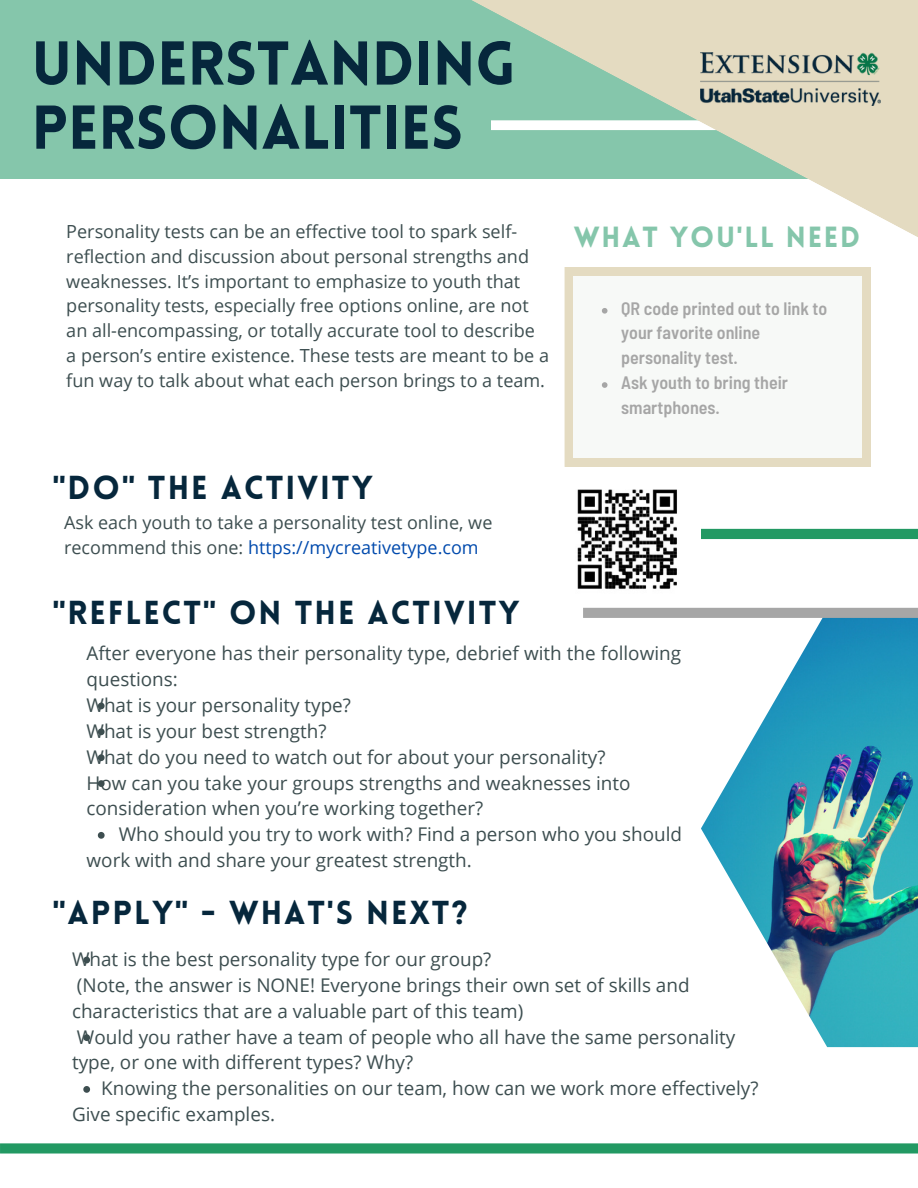
<style>
.page{position:relative;width:918px;height:1188px;background:#fff}
.page>*{position:absolute;margin:0;border:0;box-sizing:border-box;transform-origin:0 0}
.t1{font:900 60.45px/64.2px "Lovelo";color:#06273c}
.t2{font:900 32.55px "Lovelo";letter-spacing:.06em;color:#06273c}
.t3{font:900 28.5px "Lovelo";letter-spacing:.06em;color:#85c6ab}
.t4{font:18.9px/25.8px "Open Sans";color:#3d4e50}
.t5{font:18px/24.8px "Open Sans";color:#3d4e50}
.t6{font:600 semi-condensed 18px/24.8px "Barlow";color:#a6a6a6}
.s1{color:#004aad}
</style>
<div class="page">
<div style="left:0;top:0;width:918px;height:179px;background:#85c6ab"></div>
<svg style="left:472px;top:0;width:446px;height:332px"></svg>
<img style="left:701px;top:53px;width:180px;height:53px">
<svg style="left:83px;top:957px;width:7px;height:6px"></svg>
<svg style="left:83px;top:1034px;width:7px;height:7px"></svg>
<svg style="left:83px;top:1086px;width:7px;height:7px"></svg>
<svg style="left:98px;top:703px;width:7px;height:6px"></svg>
<svg style="left:98px;top:728px;width:7px;height:7px"></svg>
<svg style="left:98px;top:754px;width:7px;height:7px"></svg>
<svg style="left:98px;top:780px;width:7px;height:7px"></svg>
<svg style="left:98px;top:832px;width:7px;height:7px"></svg>
<svg style="left:0;top:1143px;width:918px;height:11px"></svg>
<div style="left:565px;top:267px;width:306px;height:200px;background:#e4dbc1"></div>
<div style="left:574px;top:276px;width:288px;height:182px;background:#f7f9f7"></div>
<img style="left:701px;top:618px;width:217px;height:429px">
<div style="left:583px;top:608px;width:335px;height:10px;background:#a6a6a6"></div>
<img style="left:577px;top:489px;width:100px;height:100px">
<svg style="left:602px;top:308px;width:5px;height:6px"></svg>
<svg style="left:602px;top:382px;width:5px;height:6px"></svg>
<div style="left:701px;top:529px;width:217px;height:10px;background:#229963"></div>
<h1 class="t1" style="left:32px;top:37px;width:486px">UNDERSTANDING<br>PERSONALITIES</h1>
<p class="t5" style="left:66px;top:219px;width:484px">Personality tests can be an effective tool to spark self&shy;reflection and discussion about personal strengths and weaknesses. It’s important to emphasize to youth that personality tests, especially free options online, are not an all-encompassing, or totally accurate tool to describe a person’s entire existence. These tests are meant to be a fun way to talk about what each person brings to a team.</p>
<h2 class="t2" style="left:53px;top:474px;width:321px">"DO" THE ACTIVITY</h2>
<p class="t5" style="left:64px;top:510px;width:430px">Ask each youth to take a personality test online, we recommend this one: <span class="s1">https://mycreativetype.com</span></p>
<h2 class="t2" style="left:53px;top:599px;width:468px">"REFLECT" ON THE ACTIVITY</h2>
<h3 class="t3" style="left:574px;top:226px;width:288px">WHAT YOU'LL NEED</h3>
<p class="t6" style="left:621px;top:295px;width:208px">QR code printed out to link to your favorite online personality test.<br>Ask youth to bring their smartphones.</p>
<p class="t4" style="left:87px;top:640px;width:596px">After everyone has their personality type, debrief with the following questions:<br>What is your personality type?<br>What is your best strength?<br>What do you need to watch out for about your personality?<br>How can you take your groups strengths and weaknesses into consideration when you’re working together?</p>
<p class="t4" style="left:87px;top:821px;width:597px;text-indent:32px">Who should you try to work with? Find a person who you should work with and share your greatest strength.</p>
<h2 class="t2" style="left:53px;top:899px;width:416px">"APPLY" - WHAT'S NEXT?</h2>
<p class="t4" style="left:72px;top:946px;width:665px">What is the best personality type for our group?<br>(Note, the answer is NONE! Everyone brings their own set of skills and characteristics that are a valuable part of this team)<br>Would you rather have a team of people who all have the same personality type, or one with different types? Why?</p>
<p class="t4" style="left:72px;top:1075px;width:688px;text-indent:29px">Knowing the personalities on our team, how can we work more effectively?<br>Give specific examples.</p>
</div>
